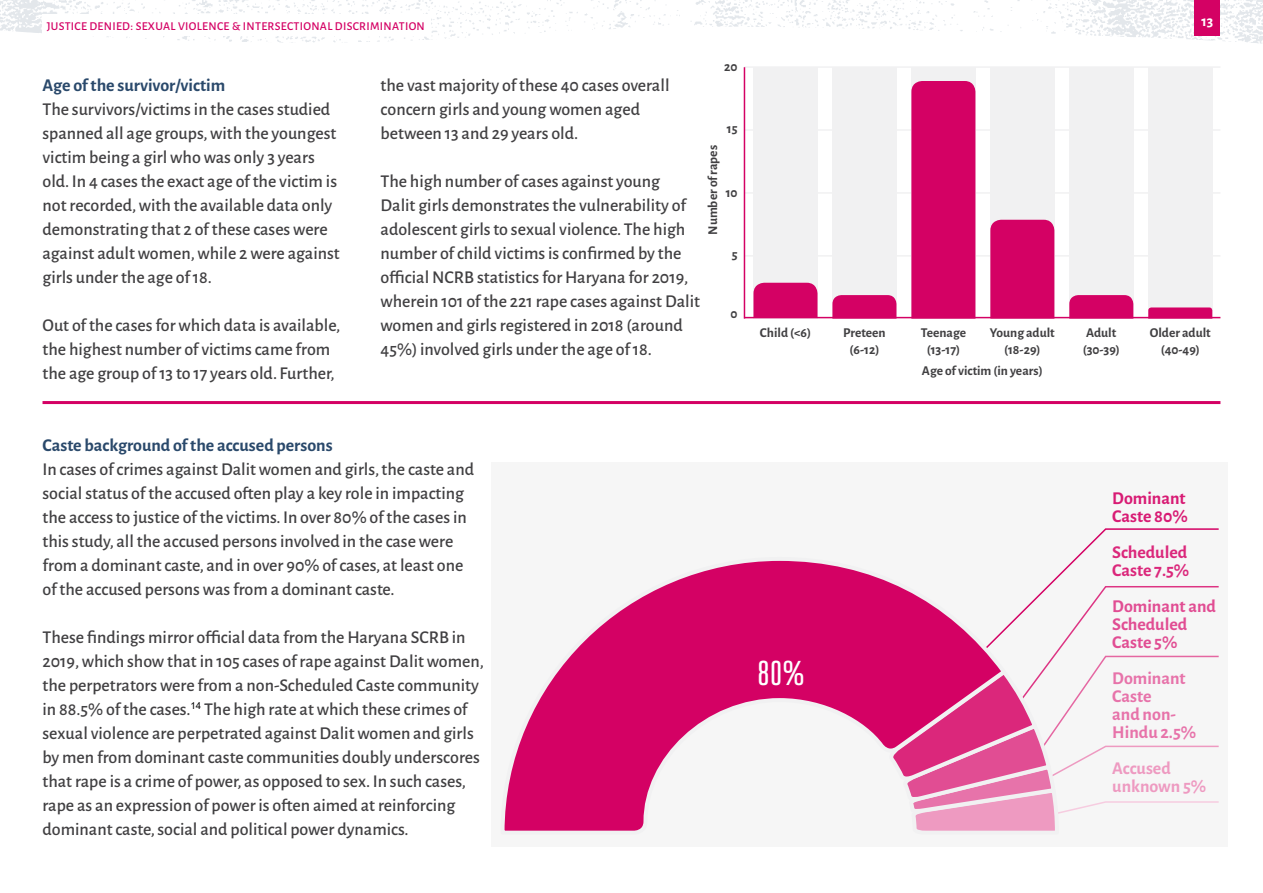
<style>
.page{position:relative;width:1263px;height:893px;background:#fff}
.page>*{position:absolute;margin:0;border:0;box-sizing:border-box;transform-origin:0 0}
.t1{font:500 30.15px "Bw Stretch";color:#fff}
.t2{font:500 18px/24px "Alegreya Sans";color:#414042}
.TOC_subhead_02{font:700 18px "Alegreya Sans";color:#2a496b}
.t3{font:700 18px/18px "Alegreya Sans";color:#e773aa}
.t4{font:700 18px/18px "Alegreya Sans";color:#e14d93}
.t5{font:700 18px/18px "Alegreya Sans";color:#db277b}
.t6{font:700 18px/18px "Alegreya Sans";color:#d81b74}
.t7{font:700 18px/18px "Alegreya Sans";color:#ee9ac1}
.t8{font:700 15px "Alegreya Sans";color:#fff}
.t9{font:700 13.5px/17.1px "Alegreya Sans";color:#414042;text-align:center}
.t10{font:500 12px "Alegreya Sans";letter-spacing:.025em;color:#d40164}
</style>
<div class="page">
<img style="left:0;top:0;width:1263px;height:44px">
<div style="left:491px;top:462px;width:737px;height:384px;background:#f6f6f6"></div>
<svg style="left:1009px;top:528px;width:210px;height:303px"></svg>
<svg style="left:504px;top:560px;width:505px;height:271px"></svg>
<hr style="left:744px;top:255px;width:476px;height:2px;background:#f1f1f2">
<hr style="left:744px;top:192px;width:476px;height:2px;background:#f1f1f2">
<hr style="left:744px;top:129px;width:476px;height:2px;background:#f1f1f2">
<hr style="left:744px;top:66px;width:476px;height:2px;background:#f1f1f2">
<div style="left:753px;top:67px;width:64px;height:252px;background:#f1f1f2"></div>
<div style="left:832px;top:67px;width:64px;height:252px;background:#f1f1f2"></div>
<div style="left:911px;top:67px;width:64px;height:252px;background:#f1f1f2"></div>
<div style="left:990px;top:67px;width:64px;height:252px;background:#f1f1f2"></div>
<div style="left:1069px;top:67px;width:64px;height:252px;background:#f1f1f2"></div>
<div style="left:1148px;top:67px;width:64px;height:252px;background:#f1f1f2"></div>
<div style="left:753px;top:283px;width:64px;height:34px;background:#d40164"></div>
<svg style="left:832px;top:295px;width:64px;height:24px"></svg>
<div style="left:911px;top:81px;width:64px;height:238px;background:#d40164"></div>
<div style="left:990px;top:220px;width:64px;height:99px;background:#d40164"></div>
<svg style="left:1069px;top:295px;width:64px;height:24px"></svg>
<svg style="left:1148px;top:307px;width:64px;height:12px"></svg>
<hr style="left:744px;top:67px;width:1px;height:252px;background:#d40164">
<hr style="left:744px;top:317px;width:476px;height:1px;background:#d40164">
<hr style="left:43px;top:401px;width:1177px;height:3px;background:#d40164">
<div style="left:1194px;top:0;width:26px;height:36px;background:#d40164"></div>
<div style="left:43px;top:14px;width:388px;height:22px;background:#fff"></div>
<p class="t10" style="left:47px;top:17px;width:380px">JUSTICE DENIED: SEXUAL VIOLENCE &amp; INTERSECTIONAL DISCRIMINATION</p>
<p class="t8" style="left:1201px;top:10px;width:13px">13</p>
<p class="TOC_subhead_02" style="left:43px;top:72px;width:184px">Age of the survivor/victim</p>
<p class="t2" style="left:43px;top:96px;width:299px">The survivors/victims in the cases studied spanned all age groups, with the youngest victim being a girl who was only 3 years old. In 4 cases the exact age of the victim is not recorded, with the available data only demonstrating that 2 of these cases were against adult women, while 2 were against girls under the age of 18.</p>
<p class="t2" style="left:43px;top:312px;width:299px">Out of the cases for which data is available, the highest number of victims came from the age group of 13 to 17 years old. Further,</p>
<p class="t9" style="left:724px;top:57px;width:15px">20</p>
<p class="t2" style="left:381px;top:72px;width:291px">the vast majority of these 40 cases overall concern girls and young women aged between 13 and 29 years old.</p>
<p class="t2" style="left:381px;top:168px;width:321px">The high number of cases against young<br>Dalit girls demonstrates the vulnerability of adolescent girls to sexual violence. The high number of child victims is confirmed by the official NCRB statistics for Haryana for 2019, wherein 101 of the 221 rape cases against Dalit women and girls registered in 2018 (around 45%) involved girls under the age of 18.</p>
<p class="t9" style="left:727px;top:119px;width:12px">15</p>
<p class="t9" style="left:703px;top:235px;width:91px;rotate:-90deg">Number of rapes</p>
<p class="t9" style="left:726px;top:183px;width:13px">10</p>
<p class="t9" style="left:732px;top:245px;width:7px">5</p>
<p class="t9" style="left:731px;top:304px;width:9px">0</p>
<p class="t9" style="left:760px;top:323px;width:53px">Child (&lt;6)</p>
<p class="TOC_subhead_02" style="left:43px;top:432px;width:292px">Caste background of the accused persons</p>
<p class="t2" style="left:43px;top:456px;width:433px">In cases of crimes against Dalit women and girls, the caste and social status of the accused often play a key role in impacting the access to justice of the victims. In over 80% of the cases in this study, all the accused persons involved in the case were from a dominant caste, and in over 90% of cases, at least one of the accused persons was from a dominant caste.</p>
<p class="t2" style="left:43px;top:624px;width:443px">These findings mirror official data from the Haryana SCRB in 2019, which show that in 105 cases of rape against Dalit women, the perpetrators were from a non-Scheduled Caste community in 88.5% of the cases.<sup>14</sup> The high rate at which these crimes of sexual violence are perpetrated against Dalit women and girls by men from dominant caste communities doubly underscores that rape is a crime of power, as opposed to sex. In such cases, rape as an expression of power is often aimed at reinforcing dominant caste, social and political power dynamics.</p>
<p class="t1" style="left:757px;top:653px;width:48px">80%</p>
<p class="t9" style="left:843px;top:323px;width:44px">Preteen (6-12)</p>
<p class="t9" style="left:921px;top:323px;width:47px">Teenage (13-17)</p>
<p class="t9" style="left:990px;top:323px;width:67px">Young adult (18-29)</p>
<p class="t9" style="left:1083px;top:323px;width:39px;text-align:left">Adult (30-39)</p>
<p class="t9" style="left:1150px;top:323px;width:63px">Older adult (40-49)</p>
<p class="t9" style="left:922px;top:362px;width:122px">Age of victim (in years)</p>
<p class="t6" style="left:1112px;top:488px;width:77px">Dominant<br>Caste 80%</p>
<p class="t5" style="left:1112px;top:542px;width:79px">Scheduled<br>Caste 7.5%</p>
<p class="t4" style="left:1112px;top:596px;width:105px">Dominant and<br>Scheduled<br>Caste 5%</p>
<p class="t3" style="left:1112px;top:668px;width:85px">Dominant<br>Caste<br>and non-<br>Hindu 2.5%</p>
<p class="t7" style="left:1112px;top:758px;width:95px">Accused unknown 5%</p>
</div>
